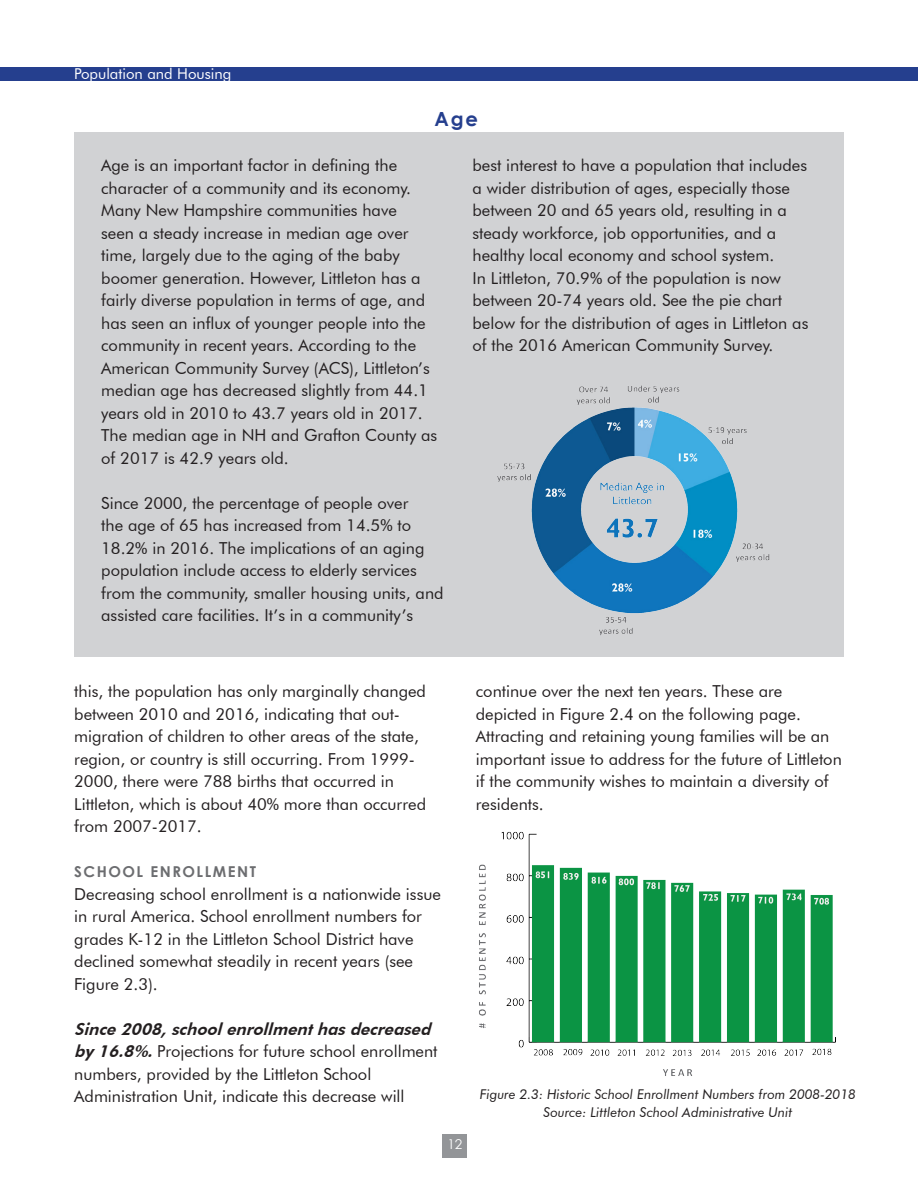
<style>
.page{position:relative;width:918px;height:1188px;background:#fff}
.page>*{position:absolute;margin:0;border:0;box-sizing:border-box;transform-origin:0 0}
.t1{font:700 19.5px "Century Gothic";color:#253f8e}
.t2{font:16.5px/22.5px "Futura BT";color:#231f20}
.t3{font:15px "Futura BT";color:#fff}
.t4{font:700 15px "Century Gothic";letter-spacing:.1em;color:#6c6d70}
.t5{font:italic 13.5px "Futura BT";color:#231f20}
.t6{font:13.5px "Century Gothic";color:#fff}
.s1{font-weight:800;font-style:italic}
</style>
<div class="page">
<div style="left:443px;top:1134px;width:24px;height:23px;background:#939598"></div>
<div style="left:0;top:67px;width:918px;height:14px;background:#253f8e"></div>
<div style="left:74px;top:132px;width:770px;height:525px;background:#d1d2d4"></div>
<img style="left:498px;top:385px;width:272px;height:251px">
<img style="left:479px;top:831px;width:356px;height:245px">
<p class="t3" style="left:74px;top:64px;width:159px">Population and Housing</p>
<p class="t1" style="left:434px;top:104px;width:45px">Age</p>
<p class="t2" style="left:101px;top:154px;width:338px">Age is an important factor in defining the character of a community and its economy.<br>Many New Hampshire communities have<br>seen a steady increase in median age over time, largely due to the aging of the baby boomer generation. However, Littleton has a fairly diverse population in terms of age, and has seen an influx of younger people into the community in recent years. According to the American Community Survey (ACS), Littleton’s median age has decreased slightly from 44.1 years old in 2010 to 43.7 years old in 2017.<br>The median age in NH and Grafton County as of 2017 is 42.9 years old.</p>
<p class="t2" style="left:101px;top:492px;width:344px">Since 2000, the percentage of people over<br>the age of 65 has increased from 14.5% to 18.2% in 2016. The implications of an aging population include access to elderly services from the community, smaller housing units, and assisted care facilities. It’s in a community’s</p>
<p class="t2" style="left:472px;top:154px;width:337px">best interest to have a population that includes a wider distribution of ages, especially those between 20 and 65 years old, resulting in a steady workforce, job opportunities, and a healthy local economy and school system.<br>In Littleton, 70.9% of the population is now between 20-74 years old. See the pie chart below for the distribution of ages in Littleton as of the 2016 American Community Survey.</p>
<p class="t2" style="left:74px;top:680px;width:353px">this, the population has only marginally changed between 2010 and 2016, indicating that out&shy;migration of children to other areas of the state, region, or country is still occurring. From 1999- 2000, there were 788 births that occurred in Littleton, which is about 40% more than occurred from 2007-2017.</p>
<p class="t4" style="left:74px;top:860px;width:183px">SCHOOL ENROLLMENT</p>
<p class="t2" style="left:74px;top:883px;width:368px">Decreasing school enrollment is a nationwide issue in rural America. School enrollment numbers for grades K-12 in the Littleton School District have declined somewhat steadily in recent years (see Figure 2.3).</p>
<p class="t2" style="left:74px;top:1018px;width:365px"><span class="s1">Since2008,schoolenrollmenthasdecreased by 16.8%.</span>Projections for future school enrollment numbers, provided by the Littleton School Administration Unit, indicate this decrease will</p>
<p class="t6" style="left:447px;top:1135px;width:16px">12</p>
<p class="t2" style="left:476px;top:680px;width:368px">continue over the next ten years. These are depicted in Figure 2.4 on the following page.<br>Attracting and retaining young families will be an important issue to address for the future of Littleton if the community wishes to maintain a diversity of residents.</p>
<p class="t5" style="left:480px;top:1086px;width:377px">Figure 2.3: Historic School Enrollment Numbers from 2008-2018</p>
<p class="t5" style="left:544px;top:1104px;width:250px">Source: Littleton School Administrative Unit</p>
</div>
